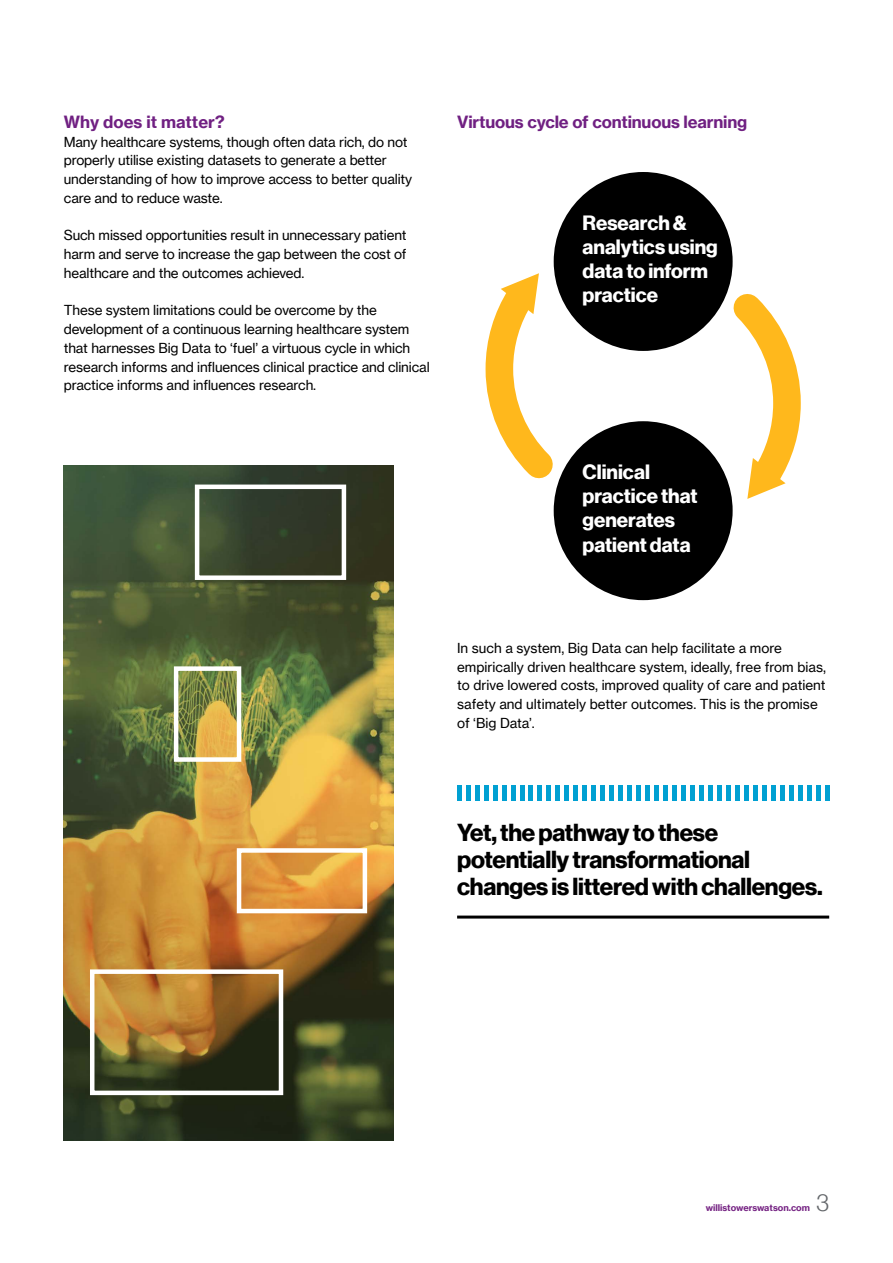
<style>
.page{position:relative;width:893px;height:1263px;background:#fff}
.page>*{position:absolute;margin:0;border:0;box-sizing:border-box;transform-origin:0 0}
.t1{font:24px/27px "N Haas Grotesk DS Pro 75 Bd";letter-spacing:-.01em;color:#000}
.t2{font:24px "N Haas Grotesk DS Pro 45 Lt";color:#63666a}
.t3{font:20.1px/24.2px "N Haas Grotesk DS Pro 75 Bd";color:#fff}
.t4{font:16.5px "N Haas Grotesk TX Pro 75 Bd";letter-spacing:-.01em;color:#702082}
.t5{font:13.5px/18.8px "N Haas Grotesk TX Pro 55 Rg";letter-spacing:-.01em;color:#000}
.t6{font:9px "N Haas Grotesk TX Pro 75 Bd";color:#752383}
</style>
<div class="page">
<hr style="left:457px;top:915px;width:372px;height:3px;background:#000">
<hr style="left:457px;top:785px;width:4px;height:16px;background:#00a0d2">
<hr style="left:466px;top:785px;width:4px;height:16px;background:#00a0d2">
<hr style="left:475px;top:785px;width:4px;height:16px;background:#00a0d2">
<hr style="left:484px;top:785px;width:4px;height:16px;background:#00a0d2">
<hr style="left:493px;top:785px;width:4px;height:16px;background:#00a0d2">
<hr style="left:502px;top:785px;width:4px;height:16px;background:#00a0d2">
<hr style="left:511px;top:785px;width:4px;height:16px;background:#00a0d2">
<hr style="left:520px;top:785px;width:4px;height:16px;background:#00a0d2">
<hr style="left:529px;top:785px;width:4px;height:16px;background:#00a0d2">
<hr style="left:538px;top:785px;width:4px;height:16px;background:#00a0d2">
<hr style="left:547px;top:785px;width:4px;height:16px;background:#00a0d2">
<hr style="left:556px;top:785px;width:4px;height:16px;background:#00a0d2">
<hr style="left:565px;top:785px;width:4px;height:16px;background:#00a0d2">
<hr style="left:574px;top:785px;width:4px;height:16px;background:#00a0d2">
<hr style="left:583px;top:785px;width:4px;height:16px;background:#00a0d2">
<hr style="left:592px;top:785px;width:4px;height:16px;background:#00a0d2">
<hr style="left:601px;top:785px;width:4px;height:16px;background:#00a0d2">
<hr style="left:610px;top:785px;width:4px;height:16px;background:#00a0d2">
<hr style="left:619px;top:785px;width:4px;height:16px;background:#00a0d2">
<hr style="left:628px;top:785px;width:4px;height:16px;background:#00a0d2">
<hr style="left:637px;top:785px;width:4px;height:16px;background:#00a0d2">
<div style="left:645px;top:785px;width:5px;height:16px;background:#00a0d2"></div>
<div style="left:654px;top:785px;width:5px;height:16px;background:#00a0d2"></div>
<div style="left:663px;top:785px;width:5px;height:16px;background:#00a0d2"></div>
<div style="left:672px;top:785px;width:5px;height:16px;background:#00a0d2"></div>
<div style="left:681px;top:785px;width:5px;height:16px;background:#00a0d2"></div>
<div style="left:690px;top:785px;width:5px;height:16px;background:#00a0d2"></div>
<hr style="left:699px;top:785px;width:4px;height:16px;background:#00a0d2">
<hr style="left:708px;top:785px;width:4px;height:16px;background:#00a0d2">
<hr style="left:717px;top:785px;width:4px;height:16px;background:#00a0d2">
<hr style="left:726px;top:785px;width:4px;height:16px;background:#00a0d2">
<hr style="left:735px;top:785px;width:4px;height:16px;background:#00a0d2">
<hr style="left:744px;top:785px;width:4px;height:16px;background:#00a0d2">
<hr style="left:753px;top:785px;width:4px;height:16px;background:#00a0d2">
<hr style="left:762px;top:785px;width:4px;height:16px;background:#00a0d2">
<hr style="left:771px;top:785px;width:4px;height:16px;background:#00a0d2">
<hr style="left:780px;top:785px;width:4px;height:16px;background:#00a0d2">
<hr style="left:789px;top:785px;width:4px;height:16px;background:#00a0d2">
<hr style="left:798px;top:785px;width:4px;height:16px;background:#00a0d2">
<hr style="left:807px;top:785px;width:4px;height:16px;background:#00a0d2">
<hr style="left:816px;top:785px;width:4px;height:16px;background:#00a0d2">
<hr style="left:825px;top:785px;width:4px;height:16px;background:#00a0d2">
<img style="left:64px;top:465px;width:329px;height:675px">
<svg style="left:716px;top:286px;width:85px;height:213px"></svg>
<svg style="left:485px;top:258px;width:93px;height:243px"></svg>
<div style="left:554px;top:172px;width:179px;height:179px;background:#000;border-radius:50%"></div>
<div style="left:554px;top:421px;width:179px;height:179px;background:#000;border-radius:50%"></div>
<div style="left:237px;top:848px;width:130px;height:65px;border:4px solid #fff"></div>
<div style="left:90px;top:969px;width:193px;height:126px;border:4px solid #fff"></div>
<div style="left:195px;top:484px;width:151px;height:96px;border:4px solid #fff"></div>
<div style="left:174px;top:666px;width:67px;height:96px;border:4px solid #fff"></div>
<p class="t4" style="left:64px;top:111px;width:163px">Why does it matter?</p>
<p class="t5" style="left:64px;top:132px;width:350px">Many healthcare systems, though often data rich, do not properly utilise existing datasets to generate a better understanding of how to improve access to better quality care and to reduce waste.</p>
<p class="t5" style="left:64px;top:226px;width:344px;text-align:justify">Such missed opportunities result in unnecessary patient harm and serve to increase the gap between the cost of healthcare and the outcomes achieved.</p>
<p class="t5" style="left:64px;top:301px;width:368px">These system limitations could be overcome by the development of a continuous learning healthcare system that harnesses Big Data to ‘fuel’ a virtuous cycle in which research informs and influences clinical practice and clinical practice informs and influences research.</p>
<p class="t4" style="left:457px;top:111px;width:292px">Virtuous cycle of continuous learning</p>
<h2 class="t3" style="left:583px;top:211px;width:137px">Research &amp; analytics using data to inform practice</h2>
<h2 class="t3" style="left:583px;top:460px;width:116px">Clinical practice that generates patient data</h2>
<p class="t5" style="left:457px;top:638px;width:370px">In such a system, Big Data can help facilitate a more empirically driven healthcare system, ideally, free from bias, to drive lowered costs, improved quality of care and patient safety and ultimately better outcomes. This is the promise of ‘Big Data’.</p>
<h1 class="t1" style="left:457px;top:820px;width:367px">Yet, the pathway to these potentially transformational changes is littered with challenges.</h1>
<p class="t6" style="left:706px;top:1202px;width:106px">willistowerswatson.com</p>
<h1 class="t2" style="left:816px;top:1189px;width:14px">3</h1>
</div>
